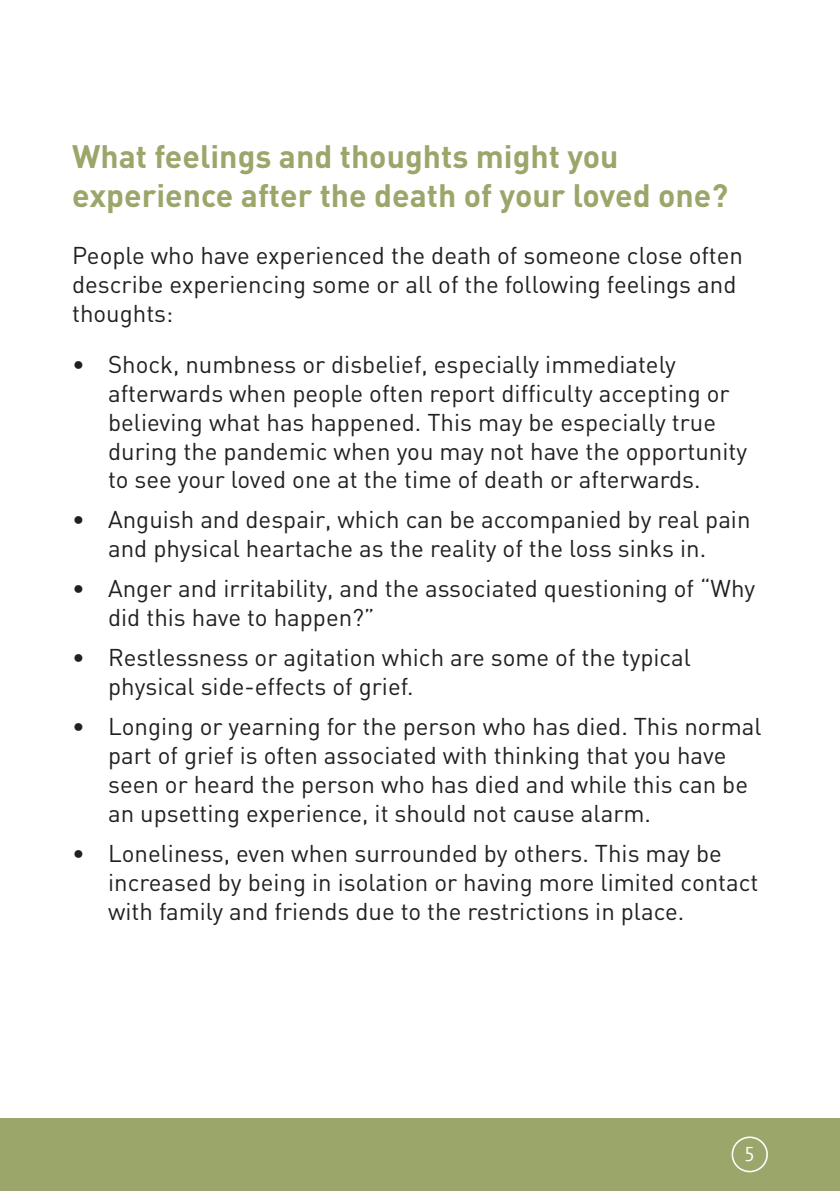
<style>
.page{position:relative;width:840px;height:1191px;background:#fff}
.page>*{position:absolute;margin:0;border:0;box-sizing:border-box;transform-origin:0 0}
.Body_Text_Heading_1{font:700 32px/38.4px "DIN";color:#9ba66a}
.Body_Text{font:24px/28.8px "DIN";color:#231f20}
.t1{font:20px "PT Sans";color:#fff}
</style>
<div class="page">
<div style="left:0;top:1119px;width:839px;height:72px;background:#9ba66a"></div>
<div style="left:731px;top:1136px;width:36px;height:36px;border:2px solid #fff;border-radius:50%"></div>
<p class="Body_Text_Heading_1" style="left:72px;top:136px;width:657px">What feelings and thoughts might you experience after the death of your loved one?</p>
<p class="Body_Text" style="left:72px;top:240px;width:672px">People who have experienced the death of someone close often describe experiencing some or all of the following feelings and thoughts:</p>
<p class="Body_Text" style="left:108px;top:349px;width:640px;text-indent:-36px">• Shock, numbness or disbelief, especially immediately afterwards when people often report difficulty accepting or believing what has happened. This may be especially true during the pandemic when you may not have the opportunity to see your loved one at the time of death or afterwards.</p>
<p class="Body_Text" style="left:72px;top:505px;width:679px;text-align:center">• Anguish and despair, which can be accompanied by real pain and physical heartache as the reality of the loss sinks in.</p>
<p class="Body_Text" style="left:108px;top:574px;width:648px;text-indent:-36px">• Anger and irritability, and the associated questioning of “Why did this have to happen?”</p>
<p class="Body_Text" style="left:108px;top:643px;width:584px;text-indent:-36px">• Restlessness or agitation which are some of the typical physical side-effects of grief.</p>
<p class="Body_Text" style="left:108px;top:712px;width:654px;text-indent:-36px">• Longing or yearning for the person who has died. This normal part of grief is often associated with thinking that you have seen or heard the person who has died and while this can be an upsetting experience, it should not cause alarm.</p>
<p class="Body_Text" style="left:108px;top:838px;width:651px;text-indent:-36px">• Loneliness, even when surrounded by others. This may be increased by being in isolation or having more limited contact with family and friends due to the restrictions in place.</p>
<p class="t1" style="left:743px;top:1141px;width:12px">5</p>
</div>
